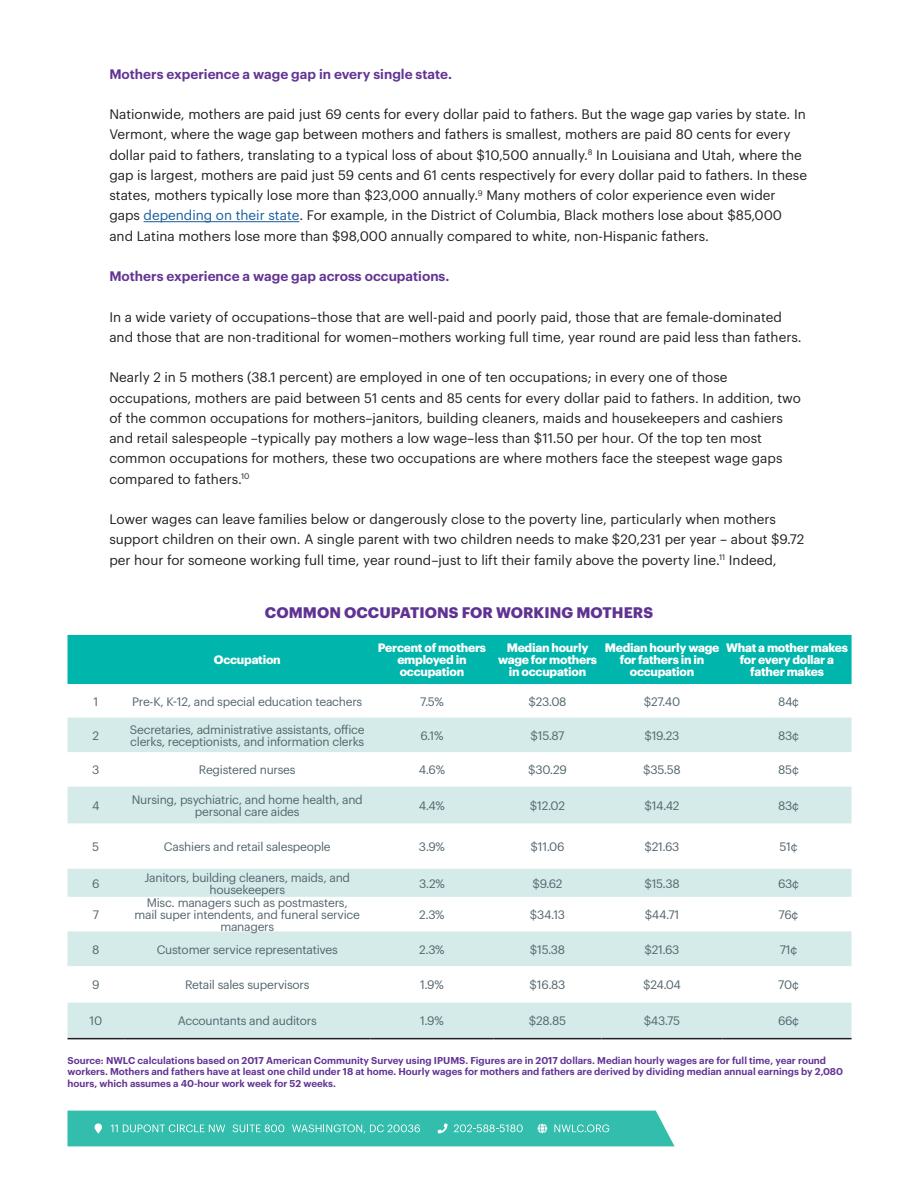
<style>
.page{position:relative;width:918px;height:1188px;background:#fff}
.page>*{position:absolute;margin:0;border:0;box-sizing:border-box;transform-origin:0 0}
.MAIN_TITLE__SUBTITLE{font:700 15px "Graphik";letter-spacing:.005em;color:#603393}
.BODY_TEXT{font:13.5px/20.2px "Graphik";color:#231f20}
.BODY_TEXT-2{font:600 13.5px "Graphik";color:#623494}
.Regular_Body_Copy{font:12px/12px "Graphik";letter-spacing:-.02em;color:#53656e;text-align:center}
.Subhead_1{font:12px/12px "Graphik";letter-spacing:-.02em;color:#53656e}
.Subhead_1-2{font:700 12px/12px "Graphik";letter-spacing:-.02em;color:#fff;text-align:center}
.Footnote{font:600 9.75px/11.7px "Graphik";color:#623494}
.s1{color:#175d9e}
</style>
<div class="page">
<svg style="left:67px;top:1111px;width:608px;height:35px;background:#40c1b1"></svg>
<hr style="left:144px;top:221px;width:155px;height:1px;background:#175d9e">
<div style="left:68px;top:635px;width:784px;height:49px;background:#00b5ac"></div>
<svg style="left:68px;top:718px;width:784px;height:320px;fill:#d5ebe9"></svg>
<hr style="left:68px;top:1038px;width:56px;height:1px;background:#231f20">
<hr style="left:124px;top:1038px;width:246px;height:1px;background:#231f20">
<hr style="left:370px;top:1038px;width:124px;height:1px;background:#231f20">
<hr style="left:494px;top:1038px;width:108px;height:1px;background:#231f20">
<hr style="left:602px;top:1038px;width:121px;height:1px;background:#231f20">
<hr style="left:723px;top:1038px;width:129px;height:1px;background:#231f20">
<p class="BODY_TEXT-2" style="left:109px;top:63px;width:344px">Mothers experience a wage gap in every single state.</p>
<p class="BODY_TEXT" style="left:109px;top:103px;width:699px">Nationwide, mothers are paid just 69 cents for every dollar paid to fathers. But the wage gap varies by state. In Vermont, where the wage gap between mothers and fathers is smallest, mothers are paid 80 cents for every dollar paid to fathers, translating to a typical loss of about $10,500 annually.<sup>8</sup> In Louisiana and Utah, where the gap is largest, mothers are paid just 59 cents and 61 cents respectively for every dollar paid to fathers. In these states, mothers typically lose more than $23,000 annually.<sup>9</sup> Many mothers of color experience even wider gaps <span class="s1">depending on their state</span>. For example, in the District of Columbia, Black mothers lose about $85,000 and Latina mothers lose more than $98,000 annually compared to white, non-Hispanic fathers.</p>
<p class="BODY_TEXT-2" style="left:109px;top:266px;width:342px">Mothers experience a wage gap across occupations.</p>
<p class="BODY_TEXT" style="left:109px;top:305px;width:694px">In a wide variety of occupations–those that are well-paid and poorly paid, those that are female-dominated and those that are non-traditional for women–mothers working full time, year round are paid less than fathers.</p>
<p class="BODY_TEXT" style="left:109px;top:366px;width:693px">Nearly 2 in 5 mothers (38.1 percent) are employed in one of ten occupations; in every one of those occupations, mothers are paid between 51 cents and 85 cents for every dollar paid to fathers. In addition, two of the common occupations for mothers–janitors, building cleaners, maids and housekeepers and cashiers and retail salespeople –typically pay mothers a low wage–less than $11.50 per hour. Of the top ten most common occupations for mothers, these two occupations are where mothers face the steepest wage gaps compared to fathers.<sup>10</sup></p>
<p class="BODY_TEXT" style="left:109px;top:508px;width:697px">Lower wages can leave families below or dangerously close to the poverty line, particularly when mothers support children on their own. A single parent with two children needs to make $20,231 per year – about $9.72 per hour for someone working full time, year round–just to lift their family above the poverty line.<sup>11</sup> Indeed,</p>
<p class="MAIN_TITLE__SUBTITLE" style="left:265px;top:601px;width:390px">COMMON OCCUPATIONS FOR WORKING MOTHERS</p>
<p class="Subhead_1-2" style="left:214px;top:653px;width:68px">Occupation</p>
<p class="Subhead_1-2" style="left:378px;top:641px;width:110px">Percent of mothers employed in occupation</p>
<p class="Subhead_1-2" style="left:498px;top:641px;width:101px">Median hourly wage for mothers in occupation</p>
<p class="Subhead_1-2" style="left:605px;top:641px;width:116px">Median hourly wage for fathers in in occupation</p>
<p class="Subhead_1-2" style="left:726px;top:641px;width:123px">What a mother makes for every dollar a father makes</p>
<p class="Subhead_1" style="left:93px;top:694px;width:6px">1</p>
<p class="Subhead_1" style="left:132px;top:694px;width:232px">Pre-K, K-12, and special education teachers</p>
<p class="Regular_Body_Copy" style="left:420px;top:694px;width:25px">7.5%</p>
<p class="Subhead_1" style="left:529px;top:694px;width:40px">$23.08</p>
<p class="Subhead_1" style="left:644px;top:694px;width:38px">$27.40</p>
<p class="Subhead_1" style="left:778px;top:694px;width:22px">84¢</p>
<p class="Subhead_1" style="left:93px;top:728px;width:8px">2</p>
<p class="Subhead_1" style="left:130px;top:722px;width:236px">Secretaries, administrative assistants, office clerks, receptionists, and information clerks</p>
<p class="Regular_Body_Copy" style="left:420px;top:728px;width:25px">6.1%</p>
<p class="Subhead_1" style="left:531px;top:728px;width:35px">$15.87</p>
<p class="Subhead_1" style="left:645px;top:728px;width:37px">$19.23</p>
<p class="Subhead_1" style="left:778px;top:728px;width:22px">83¢</p>
<p class="Subhead_1" style="left:92px;top:763px;width:9px">3</p>
<p class="Subhead_1" style="left:199px;top:763px;width:98px">Registered nurses</p>
<p class="Regular_Body_Copy" style="left:419px;top:763px;width:28px">4.6%</p>
<p class="Regular_Body_Copy" style="left:528px;top:763px;width:40px">$30.29</p>
<p class="Regular_Body_Copy" style="left:643px;top:763px;width:39px">$35.58</p>
<p class="Regular_Body_Copy" style="left:778px;top:763px;width:22px">85¢</p>
<p class="Regular_Body_Copy" style="left:92px;top:799px;width:9px">4</p>
<p class="Regular_Body_Copy" style="left:132px;top:793px;width:232px">Nursing, psychiatric, and home health, and personal care aides</p>
<p class="Regular_Body_Copy" style="left:419px;top:799px;width:28px">4.4%</p>
<p class="Regular_Body_Copy" style="left:530px;top:799px;width:37px">$12.02</p>
<p class="Regular_Body_Copy" style="left:644px;top:799px;width:37px">$14.42</p>
<p class="Regular_Body_Copy" style="left:778px;top:799px;width:22px">83¢</p>
<p class="Regular_Body_Copy" style="left:92px;top:840px;width:9px">5</p>
<p class="Regular_Body_Copy" style="left:164px;top:840px;width:168px">Cashiers and retail salespeople</p>
<p class="Regular_Body_Copy" style="left:419px;top:840px;width:28px">3.9%</p>
<p class="Regular_Body_Copy" style="left:531px;top:840px;width:36px">$11.06</p>
<p class="Regular_Body_Copy" style="left:645px;top:840px;width:36px">$21.63</p>
<p class="Regular_Body_Copy" style="left:779px;top:840px;width:20px">51¢</p>
<p class="Regular_Body_Copy" style="left:92px;top:876px;width:9px">6</p>
<p class="Regular_Body_Copy" style="left:144px;top:870px;width:207px">Janitors, building cleaners, maids, and housekeepers</p>
<p class="Regular_Body_Copy" style="left:419px;top:876px;width:27px">3.2%</p>
<p class="Regular_Body_Copy" style="left:533px;top:876px;width:32px">$9.62</p>
<p class="Regular_Body_Copy" style="left:644px;top:876px;width:37px">$15.38</p>
<p class="Regular_Body_Copy" style="left:778px;top:876px;width:22px">63¢</p>
<p class="Regular_Body_Copy" style="left:93px;top:908px;width:8px">7</p>
<p class="Regular_Body_Copy" style="left:135px;top:896px;width:227px">Misc. managers such as postmasters, mail super intendents, and funeral service managers</p>
<p class="Regular_Body_Copy" style="left:419px;top:908px;width:27px">2.3%</p>
<p class="Regular_Body_Copy" style="left:530px;top:908px;width:37px">$34.13</p>
<p class="Regular_Body_Copy" style="left:645px;top:908px;width:36px">$44.71</p>
<p class="Regular_Body_Copy" style="left:779px;top:908px;width:21px">76¢</p>
<p class="Regular_Body_Copy" style="left:92px;top:942px;width:9px">8</p>
<p class="Regular_Body_Copy" style="left:157px;top:942px;width:183px">Customer service representatives</p>
<p class="Regular_Body_Copy" style="left:419px;top:942px;width:27px">2.3%</p>
<p class="Regular_Body_Copy" style="left:530px;top:942px;width:37px">$15.38</p>
<p class="Regular_Body_Copy" style="left:645px;top:942px;width:36px">$21.63</p>
<p class="Regular_Body_Copy" style="left:780px;top:942px;width:19px">71¢</p>
<p class="Regular_Body_Copy" style="left:92px;top:978px;width:9px">9</p>
<p class="Regular_Body_Copy" style="left:185px;top:978px;width:126px">Retail sales supervisors</p>
<p class="Regular_Body_Copy" style="left:420px;top:978px;width:25px">1.9%</p>
<p class="Regular_Body_Copy" style="left:530px;top:978px;width:37px">$16.83</p>
<p class="Regular_Body_Copy" style="left:643px;top:978px;width:39px">$24.04</p>
<p class="Regular_Body_Copy" style="left:778px;top:978px;width:22px">70¢</p>
<p class="Regular_Body_Copy" style="left:89px;top:1014px;width:14px">10</p>
<p class="Regular_Body_Copy" style="left:178px;top:1014px;width:141px">Accountants and auditors</p>
<p class="Regular_Body_Copy" style="left:420px;top:1014px;width:25px">1.9%</p>
<p class="Regular_Body_Copy" style="left:529px;top:1014px;width:39px">$28.85</p>
<p class="Regular_Body_Copy" style="left:644px;top:1014px;width:38px">$43.75</p>
<p class="Regular_Body_Copy" style="left:778px;top:1014px;width:22px">66¢</p>
<p class="Footnote" style="left:68px;top:1053px;width:777px">Source: NWLC calculations based on 2017 American Community Survey using IPUMS. Figures are in 2017 dollars. Median hourly wages are for full time, year round workers. Mothers and fathers have at least one child under 18 at home. Hourly wages for mothers and fathers are derived by dividing median annual earnings by 2,080 hours, which assumes a 40-hour work week for 52 weeks.</p>
</div>
